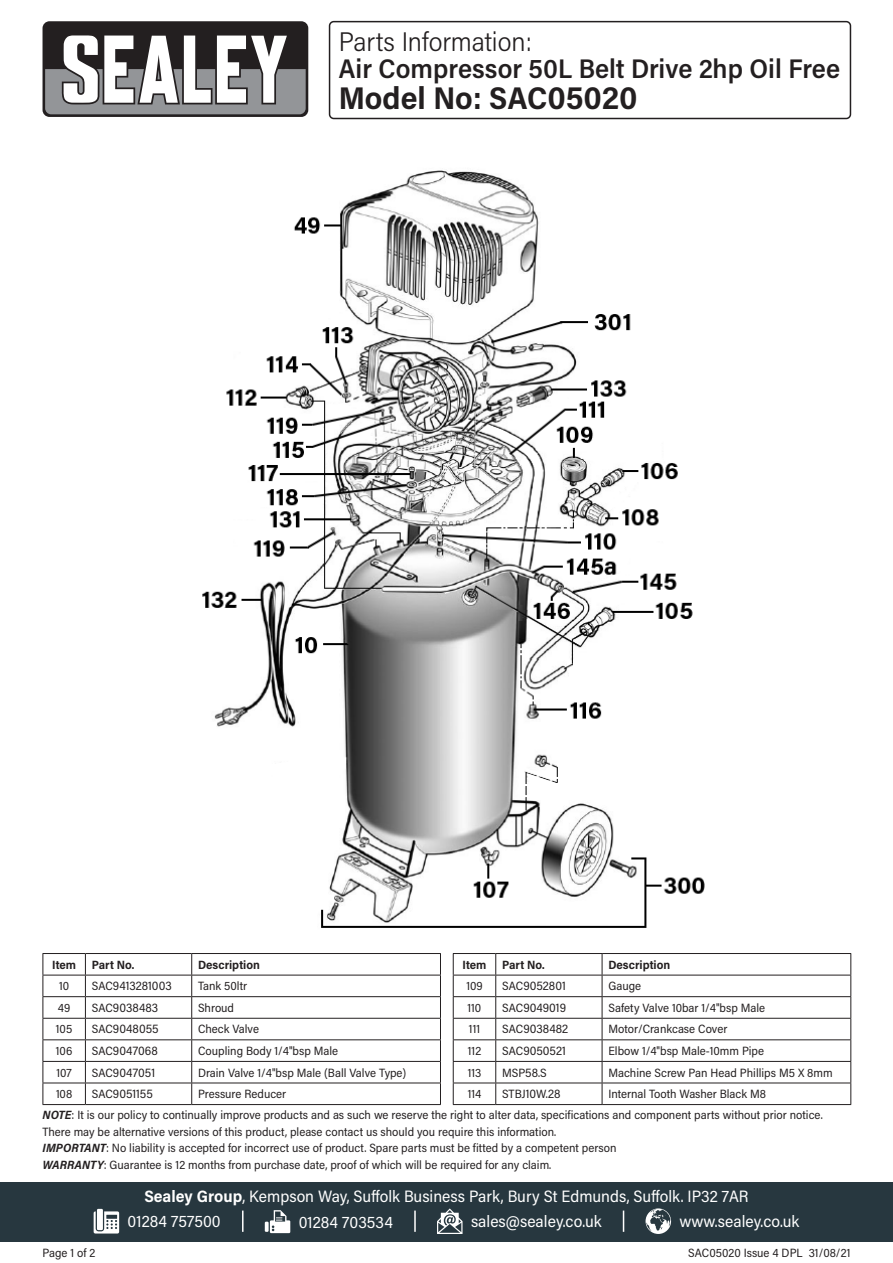
<style>
.page{position:relative;width:893px;height:1263px;background:#fff}
.page>*{position:absolute;margin:0;border:0;box-sizing:border-box;transform-origin:0 0}
.Model_Number{font:700 31.5px "Acumin Pro Semi Cond";color:#231f20}
.Product_Description{font:600 27px "Acumin Pro Semi Cond";color:#231f20}
.Parts_Information{font:300 27px "Acumin Pro Semi Cond";color:#231f20}
.Address{font:16.5px "Acumin Pro Semi Cond";color:#fff}
.Contact_Info{font:16.5px "Acumin Pro Semi Cond";color:#fff}
.Disclaimer{font:12px/16.5px "Acumin Pro Semi Cond";color:#231f20}
.Table_Body{font:12px "Acumin Pro Semi Cond";color:#231f20}
.Part_No__Body{font:12px "Acumin Pro Semi Cond";color:#231f20}
.Part_Description_HDR{font:700 12px "Acumin Pro Semi Cond";color:#231f20}
.Item_Body{font:12px "Acumin Pro Semi Cond";color:#231f20}
.Document_Info{font:12px "Acumin Pro Semi Cond";color:#231f20}
.Item_HDR{font:700 12px "Acumin Pro Semi Cond";letter-spacing:-.005em;color:#231f20}
.s1{font-weight:700;font-style:italic}
.s2{font-weight:700}
</style>
<div class="page">
<div style="left:43px;top:21px;width:265px;height:96px;background:#231f20;border-radius:7px"></div>
<svg style="left:45px;top:35px;width:261px;height:79px"></svg>
<div style="left:0;top:1182px;width:893px;height:60px;background:#27373f"></div>
<svg style="left:94px;top:1211px;width:25px;height:22px"></svg>
<div style="left:97px;top:1209px;width:6px;height:21px;background:#fff"></div>
<svg style="left:265px;top:1222px;width:4px;height:10px"></svg>
<svg style="left:270px;top:1210px;width:20px;height:23px"></svg>
<svg style="left:437px;top:1208px;width:25px;height:26px"></svg>
<svg style="left:645px;top:1208px;width:26px;height:26px"></svg>
<hr style="left:242px;top:1210px;width:2px;height:22px;background:#fff">
<svg style="left:623px;top:1210px;width:1px;height:22px"></svg>
<hr style="left:414px;top:1210px;width:2px;height:22px;background:#fff">
<div style="left:329px;top:21px;width:522px;height:98px;border:2px solid #231f20;border-radius:4px"></div>
<hr style="left:43px;top:953px;width:42px;height:1px;background:#231f20">
<hr style="left:85px;top:953px;width:107px;height:1px;background:#231f20">
<hr style="left:192px;top:953px;width:249px;height:1px;background:#231f20">
<hr style="left:43px;top:975px;width:42px;height:1px;background:#231f20">
<hr style="left:85px;top:975px;width:107px;height:1px;background:#231f20">
<hr style="left:192px;top:975px;width:249px;height:1px;background:#231f20">
<hr style="left:43px;top:996px;width:42px;height:1px;background:#231f20">
<hr style="left:85px;top:996px;width:107px;height:1px;background:#231f20">
<hr style="left:192px;top:996px;width:249px;height:1px;background:#231f20">
<hr style="left:43px;top:1018px;width:42px;height:1px;background:#231f20">
<hr style="left:85px;top:1018px;width:107px;height:1px;background:#231f20">
<hr style="left:192px;top:1018px;width:249px;height:1px;background:#231f20">
<hr style="left:43px;top:1039px;width:42px;height:1px;background:#231f20">
<hr style="left:85px;top:1039px;width:107px;height:1px;background:#231f20">
<hr style="left:192px;top:1039px;width:249px;height:1px;background:#231f20">
<hr style="left:43px;top:1061px;width:42px;height:1px;background:#231f20">
<hr style="left:85px;top:1061px;width:107px;height:1px;background:#231f20">
<hr style="left:192px;top:1061px;width:249px;height:1px;background:#231f20">
<hr style="left:43px;top:1082px;width:42px;height:1px;background:#231f20">
<svg style="left:43px;top:954px;width:1px;height:150px"></svg>
<hr style="left:85px;top:1082px;width:107px;height:1px;background:#231f20">
<svg style="left:85px;top:954px;width:1px;height:150px"></svg>
<hr style="left:192px;top:1082px;width:249px;height:1px;background:#231f20">
<svg style="left:191px;top:954px;width:1px;height:150px"></svg>
<svg style="left:440px;top:954px;width:1px;height:150px"></svg>
<hr style="left:43px;top:1104px;width:42px;height:1px;background:#231f20">
<hr style="left:85px;top:1104px;width:107px;height:1px;background:#231f20">
<hr style="left:192px;top:1104px;width:249px;height:1px;background:#231f20">
<hr style="left:453px;top:953px;width:43px;height:1px;background:#231f20">
<hr style="left:496px;top:953px;width:106px;height:1px;background:#231f20">
<hr style="left:602px;top:953px;width:249px;height:1px;background:#231f20">
<hr style="left:453px;top:975px;width:43px;height:1px;background:#231f20">
<hr style="left:496px;top:975px;width:106px;height:1px;background:#231f20">
<hr style="left:602px;top:975px;width:249px;height:1px;background:#231f20">
<hr style="left:453px;top:996px;width:43px;height:1px;background:#231f20">
<hr style="left:496px;top:996px;width:106px;height:1px;background:#231f20">
<hr style="left:602px;top:996px;width:249px;height:1px;background:#231f20">
<hr style="left:453px;top:1018px;width:43px;height:1px;background:#231f20">
<hr style="left:496px;top:1018px;width:106px;height:1px;background:#231f20">
<hr style="left:602px;top:1018px;width:249px;height:1px;background:#231f20">
<hr style="left:453px;top:1039px;width:43px;height:1px;background:#231f20">
<hr style="left:496px;top:1039px;width:106px;height:1px;background:#231f20">
<hr style="left:602px;top:1039px;width:249px;height:1px;background:#231f20">
<hr style="left:453px;top:1061px;width:43px;height:1px;background:#231f20">
<hr style="left:496px;top:1061px;width:106px;height:1px;background:#231f20">
<hr style="left:602px;top:1061px;width:249px;height:1px;background:#231f20">
<hr style="left:453px;top:1082px;width:43px;height:1px;background:#231f20">
<svg style="left:453px;top:954px;width:1px;height:150px"></svg>
<hr style="left:496px;top:1082px;width:106px;height:1px;background:#231f20">
<svg style="left:495px;top:954px;width:1px;height:150px"></svg>
<hr style="left:602px;top:1082px;width:249px;height:1px;background:#231f20">
<svg style="left:602px;top:954px;width:1px;height:150px"></svg>
<svg style="left:850px;top:954px;width:1px;height:150px"></svg>
<hr style="left:453px;top:1104px;width:43px;height:1px;background:#231f20">
<hr style="left:496px;top:1104px;width:106px;height:1px;background:#231f20">
<hr style="left:602px;top:1104px;width:249px;height:1px;background:#231f20">
<img style="left:202px;top:170px;width:503px;height:758px">
<p class="Parts_Information" style="left:339px;top:23px;width:195px">Parts Information:</p>
<p class="Product_Description" style="left:339px;top:49px;width:503px">Air Compressor 50L Belt Drive 2hp Oil Free</p>
<p class="Model_Number" style="left:339px;top:76px;width:300px">Model No: SAC05020</p>
<p class="Item_HDR" style="left:52px;top:956px;width:25px">Item</p>
<p class="Part_Description_HDR" style="left:92px;top:956px;width:44px">Part No.</p>
<p class="Part_Description_HDR" style="left:198px;top:956px;width:63px">Description</p>
<p class="Item_Body" style="left:59px;top:978px;width:12px">10</p>
<p class="Part_No__Body" style="left:92px;top:978px;width:81px">SAC9413281003</p>
<p class="Table_Body" style="left:198px;top:978px;width:50px">Tank 50ltr</p>
<p class="Item_Body" style="left:58px;top:999px;width:14px">49</p>
<p class="Part_No__Body" style="left:92px;top:999px;width:68px">SAC9038483</p>
<p class="Table_Body" style="left:198px;top:999px;width:38px">Shroud</p>
<p class="Item_Body" style="left:56px;top:1021px;width:18px">105</p>
<p class="Part_No__Body" style="left:92px;top:1021px;width:68px">SAC9048055</p>
<p class="Table_Body" style="left:198px;top:1021px;width:62px">Check Valve</p>
<p class="Item_Body" style="left:56px;top:1042px;width:18px">106</p>
<p class="Part_No__Body" style="left:92px;top:1042px;width:67px">SAC9047068</p>
<p class="Table_Body" style="left:198px;top:1042px;width:142px">Coupling Body 1/4"bsp Male</p>
<p class="Item_Body" style="left:56px;top:1064px;width:17px">107</p>
<p class="Part_No__Body" style="left:92px;top:1064px;width:65px">SAC9047051</p>
<p class="Table_Body" style="left:198px;top:1064px;width:210px">Drain Valve 1/4"bsp Male (Ball Valve Type)</p>
<p class="Item_Body" style="left:56px;top:1086px;width:18px">108</p>
<p class="Part_No__Body" style="left:92px;top:1086px;width:63px">SAC9051155</p>
<p class="Table_Body" style="left:198px;top:1086px;width:90px">Pressure Reducer</p>
<p class="Item_HDR" style="left:463px;top:956px;width:25px">Item</p>
<p class="Part_Description_HDR" style="left:502px;top:956px;width:44px">Part No.</p>
<p class="Part_Description_HDR" style="left:608px;top:956px;width:63px">Description</p>
<p class="Item_Body" style="left:466px;top:978px;width:18px">109</p>
<p class="Part_No__Body" style="left:502px;top:978px;width:65px">SAC9052801</p>
<p class="Table_Body" style="left:608px;top:978px;width:34px">Gauge</p>
<p class="Item_Body" style="left:468px;top:999px;width:15px">110</p>
<p class="Part_No__Body" style="left:502px;top:999px;width:65px">SAC9049019</p>
<p class="Table_Body" style="left:608px;top:999px;width:158px">Safety Valve 10bar 1/4"bsp Male</p>
<p class="Item_Body" style="left:469px;top:1021px;width:13px">111</p>
<p class="Part_No__Body" style="left:502px;top:1021px;width:68px">SAC9038482</p>
<p class="Table_Body" style="left:608px;top:1021px;width:120px">Motor/Crankcase Cover</p>
<p class="Item_Body" style="left:468px;top:1042px;width:15px">112</p>
<p class="Part_No__Body" style="left:502px;top:1042px;width:65px">SAC9050521</p>
<p class="Table_Body" style="left:608px;top:1042px;width:157px">Elbow 1/4"bsp Male-10mm Pipe</p>
<p class="Item_Body" style="left:468px;top:1064px;width:15px">113</p>
<p class="Part_No__Body" style="left:502px;top:1064px;width:46px">MSP58.S</p>
<p class="Table_Body" style="left:608px;top:1064px;width:226px">Machine Screw Pan Head Phillips M5 X 8mm</p>
<p class="Item_Body" style="left:468px;top:1086px;width:15px">114</p>
<p class="Part_No__Body" style="left:502px;top:1086px;width:60px">STBJ10W.28</p>
<p class="Table_Body" style="left:608px;top:1086px;width:159px">Internal Tooth Washer Black M8</p>
<p class="Disclaimer" style="left:43px;top:1106px;width:782px"><span class="s1">NOTE</span>: It is our policy to continually improve products and as such we reserve the right to alter data, specifications and component parts without prior notice.<br>There may be alternative versions of this product, please contact us should you require this information.</p>
<p class="Disclaimer" style="left:43px;top:1139px;width:575px"><span class="s1">IMPORTANT</span>: No liability is accepted for incorrect use of product. Spare parts must be fitted by a competent person</p>
<p class="Disclaimer" style="left:43px;top:1156px;width:510px"><span class="s1">WARRANTY</span>: Guarantee is 12 months from purchase date, proof of which will be required for any claim.</p>
<p class="Document_Info" style="left:43px;top:1244px;width:54px">Page 1 of 2</p>
<p class="Address" style="left:144px;top:1185px;width:606px"><span class="s2">Sealey Group</span>, Kempson Way, Suffolk Business Park, Bury St Edmunds, Suffolk. IP32 7AR</p>
<p class="Contact_Info" style="left:128px;top:1210px;width:95px">01284 757500</p>
<p class="Contact_Info" style="left:299px;top:1210px;width:96px">01284 703534</p>
<p class="Contact_Info" style="left:471px;top:1210px;width:132px">sales@sealey.co.uk</p>
<p class="Contact_Info" style="left:680px;top:1210px;width:121px">www.sealey.co.uk</p>
<p class="Document_Info" style="left:688px;top:1244px;width:164px">SAC05020 Issue 4 DPL 31/08/21</p>
</div>
